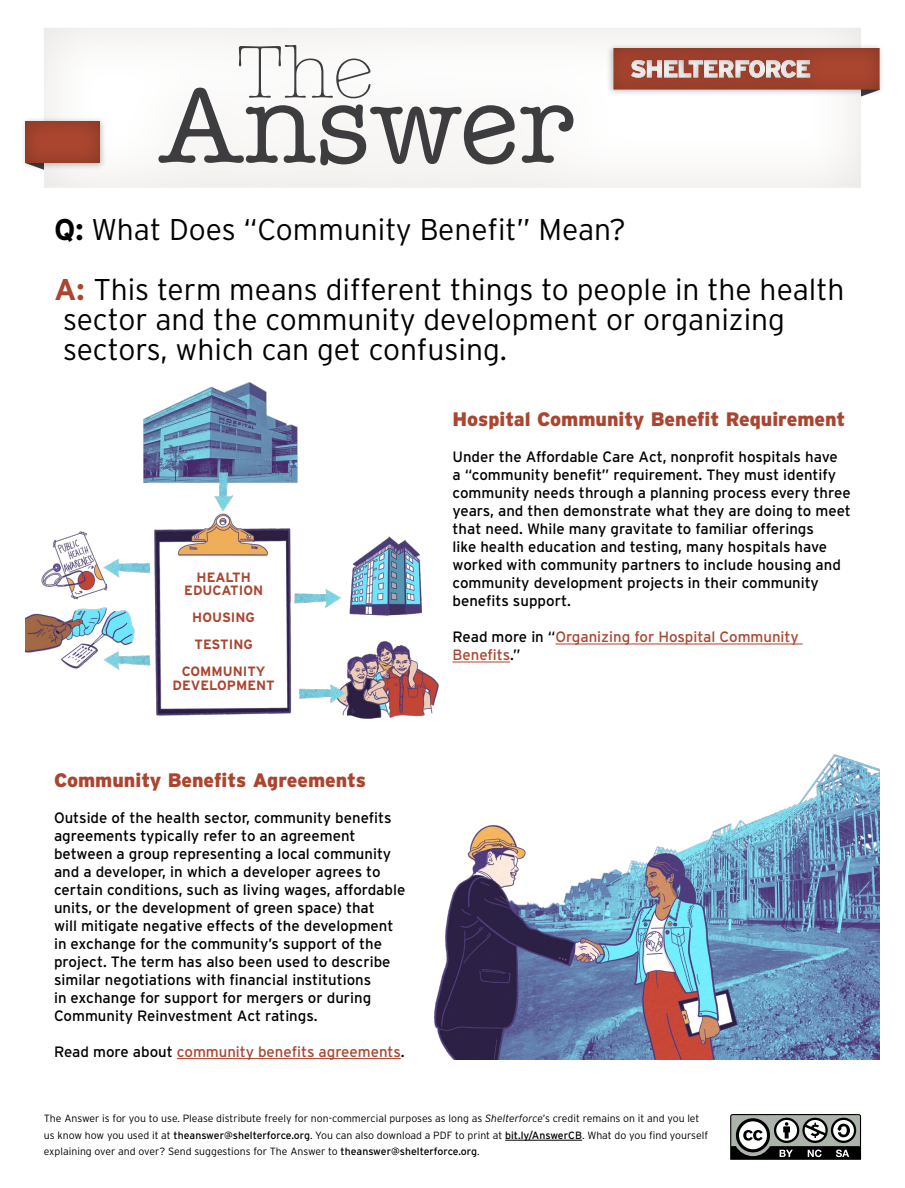
<style>
.page{position:relative;width:905px;height:1188px;background:#fff}
.page>*{position:absolute;margin:0;border:0;box-sizing:border-box;transform-origin:0 0}
.t1{font:300 30px/60px "Interstate";color:#000}
.t2{font:900 19.5px "Interstate";color:#aa4630}
.t3{font:15px/18px "Interstate";color:#000}
.t4{font:15px/18px "Interstate";color:#aa4630}
.t5{font:700 13.5px/27px "Interstate";color:#aa4630;text-align:center}
.t6{font:300 10.5px/16.5px "Interstate";color:#000}
.s1{font-weight:700}
.s2{font-weight:700;color:#aa4630}
.s3{color:#000}
.s4{font-style:italic}
.s5{font-weight:400}
</style>
<div class="page">
<img style="left:25px;top:382px;width:486px;height:337px">
<div style="left:32px;top:18px;width:841px;height:172px;background:#fbfaf9"></div>
<svg style="left:614px;top:92px;width:264px;height:5px"></svg>
<div style="left:599px;top:38px;width:292px;height:54px;background:#000;opacity:.25"></div>
<div style="left:20px;top:116px;width:87px;height:54px;background:#000;opacity:.25"></div>
<div style="left:13px;top:112px;width:101px;height:54px;background:#000;opacity:.25"></div>
<svg style="left:158px;top:45px;width:415px;height:120px"></svg>
<hr style="left:505px;top:1140px;width:77px;height:1px;background:#000">
<svg style="left:730px;top:1114px;width:131px;height:46px"></svg>
<hr style="left:555px;top:644px;width:247px;height:1px;background:#aa4630">
<hr style="left:452px;top:662px;width:58px;height:1px;background:#aa4630">
<hr style="left:177px;top:1058px;width:224px;height:1px;background:#aa4630">
<img style="left:434px;top:754px;width:445px;height:305px">
<h1 class="t1" style="left:54px;top:199px;width:792px"><span class="s1">Q:</span> What Does “Community Benefit” Mean?<br><span class="s2">A:</span> This term means different things to people in the health</h1>
<h1 class="t1" style="left:63px;top:304px;width:723px;line-height:30px">sector and the community development or organizing sectors, which can get confusing.</h1>
<p class="t5" style="left:184px;top:570px;width:80px;line-height:13.5px">HEALTH<br>EDUCATION</p>
<p class="t5" style="left:182px;top:604px;width:85px">HOUSING<br>TESTING<br>COMMUNITY</p>
<p class="t5" style="left:172px;top:672px;width:104px">DEVELOPMENT</p>
<h2 class="t2" style="left:54px;top:769px;width:313px">Community Benefits Agreements</h2>
<p class="t3" style="left:54px;top:808px;width:353px">Outside of the health sector, community benefits agreements typically refer to an agreement between a group representing a local community and a developer, in which a developer agrees to certain conditions, such as living wages, affordable units, or the development of green space) that<br>will mitigate negative effects of the development in exchange for the community’s support of the project. The term has also been used to describe similar negotiations with financial institutions<br>in exchange for support for mergers or during Community Reinvestment Act ratings.</p>
<p class="t4" style="left:54px;top:1042px;width:352px"><span class="s3">Read more about</span> community benefits agreements<span class="s3">.</span></p>
<h2 class="t2" style="left:452px;top:408px;width:394px">Hospital Community Benefit Requirement</h2>
<p class="t3" style="left:452px;top:448px;width:400px">Under the Affordable Care Act, nonprofit hospitals have<br>a “community benefit” requirement. They must identify community needs through a planning process every three years, and then demonstrate what they are doing to meet that need. While many gravitate to familiar offerings<br>like health education and testing, many hospitals have worked with community partners to include housing and community development projects in their community benefits support.</p>
<p class="t4" style="left:452px;top:628px;width:348px"><span class="s3">Read more in “</span>Organizing for Hospital Community<br>Benefits<span class="s3">.”</span></p>
<p class="t6" style="left:44px;top:1110px;width:665px">The Answer is for you to use. Please distribute freely for non-commercial purposes as long as <span class="s4">Shelterforce</span>’s credit remains on it and you let us know how you used it at <span class="s5">theanswer@shelterforce.org</span>. You can also download a PDF to print at <span class="s5">bit.ly/AnswerCB</span>. What do you find yourself explaining over and over? Send suggestions for The Answer to <span class="s5">theanswer@shelterforce.org</span>.</p>
</div>
